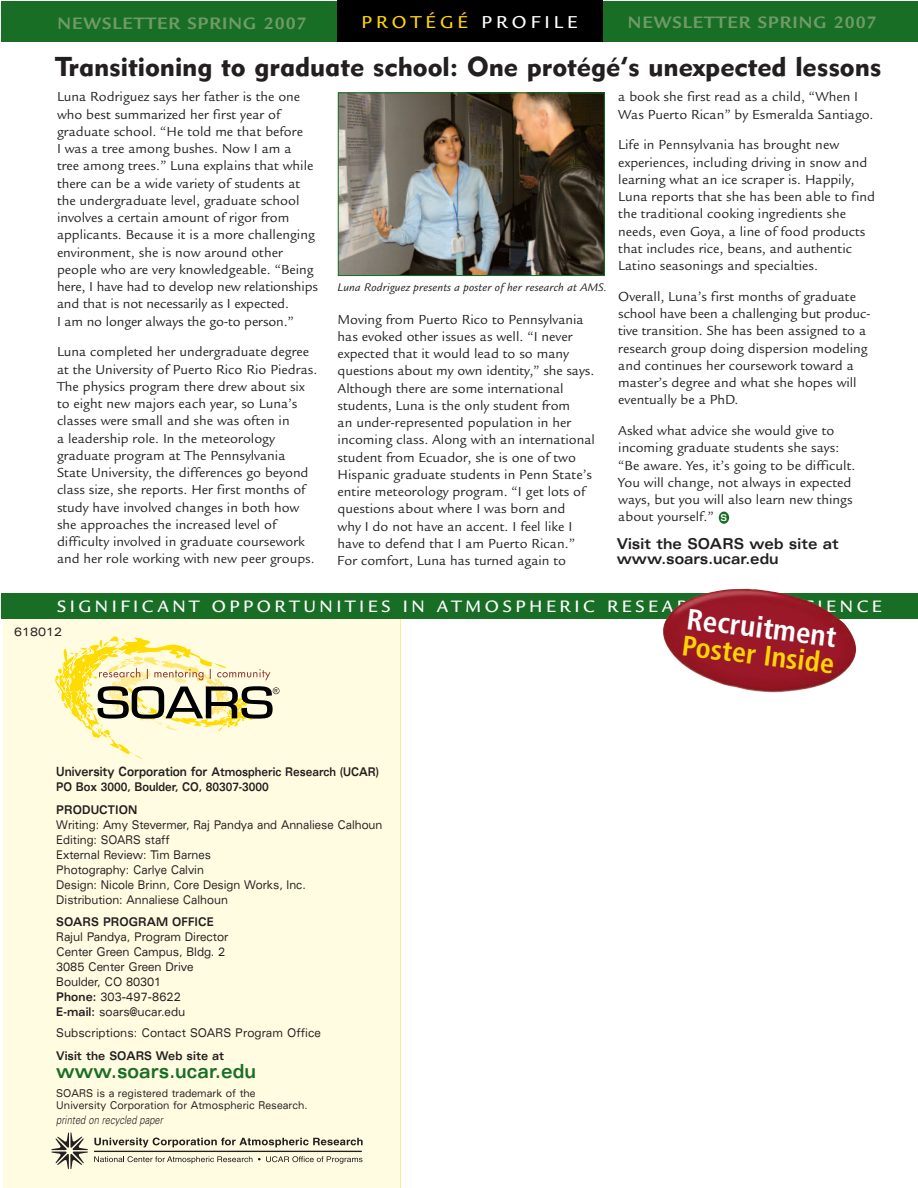
<style>
.page{position:relative;width:918px;height:1188px;background:#fff}
.page>*{position:absolute;margin:0;border:0;box-sizing:border-box;transform-origin:0 0}
.t1{font:700 condensed 29.4px "Frutiger";color:#fff}
.t2{font:700 condensed 28.2px "Frutiger";color:#fed503}
.t3{font:27px "Geometric 415 BT Black A";color:#231f20}
.t4{font:700 expanded 19.5px "Univers";letter-spacing:.005em;color:#196e26;scale:.8 1}
.t5{font:500 18.75px "Legacy Sans";letter-spacing:.225em;color:#fed503}
.t6{font:500 18px "Legacy Sans";letter-spacing:.2em;color:#fff}
.t7{font:700 18px "Legacy Sans";letter-spacing:.055em;color:#709b68}
.t8{font:700 expanded 15px/15px "Univers";color:#231f20;scale:.85 1}
.t9{font:14.25px/17.2px "Legacy Sans";color:#231f20}
.t10{font:expanded 12px/15px "Univers";color:#231f20;scale:.78 1}
.t11{font:expanded 12px/15px "Univers";color:#231f20;scale:.8 1}
.t12{font:700 expanded 12px/15px "Univers";color:#231f20;scale:.75 1}
.t13{font:700 expanded 12px "Univers";color:#231f20;scale:.8 1}
.t14{font:italic 12px "Legacy Sans";letter-spacing:.015em;color:#231f20}
.t15{font:expanded 12px "Univers";color:#231f20;scale:.9 1}
.t16{font:italic 300 11.7px "Univers";color:#231f20;scale:.8 1}
.t17{font:expanded 10.8px/12px "Univers";letter-spacing:.005em;color:#231f20;scale:.8 1}
.s1{color:#fff}
.s2{font-family:"Eurostile";font-weight:600;font-size:9px;color:#fff}
.s3{font-size:12.75px}
.s4{font-weight:700}
</style>
<div class="page">
<div style="left:3px;top:611px;width:398px;height:577px;background:#fffce1"></div>
<div style="left:1px;top:1px;width:917px;height:41px;background:#196e26"></div>
<svg style="left:51px;top:1132px;width:312px;height:37px"></svg>
<div style="left:719px;top:512px;width:10px;height:12px;background:#196e26;border-radius:50%"></div>
<div style="left:337px;top:0;width:266px;height:42px;background:#000"></div>
<img style="left:340px;top:95px;width:263px;height:179px">
<div style="left:338px;top:93px;width:267px;height:183px;border:1px solid #196e26"></div>
<hr style="left:400px;top:607px;width:1px;height:581px;background:#ffe894">
<div style="left:1px;top:593px;width:917px;height:26px;background:#196e26"></div>
<img style="left:663px;top:589px;width:194px;height:104px">
<svg style="left:55px;top:636px;width:225px;height:123px"></svg>
<h3 class="t5" style="left:361px;top:16px;width:218px">PROTÉGÉ <span class="s1">PROFILE</span></h3>
<p class="t7" style="left:58px;top:17px;width:251px">NEWSLETTER SPRING 2007</p>
<p class="t7" style="left:628px;top:16px;width:251px">NEWSLETTER SPRING 2007</p>
<h3 class="t3" style="left:55px;top:56px;width:828px">Transitioning to graduate school: One protégé’s unexpected lessons</h3>
<p class="t9" style="left:618px;top:90px;width:257px">a book she first read as a child, “When I<br>Was Puerto Rican” by Esmeralda Santiago.</p>
<p class="t9" style="left:618px;top:138px;width:258px">Life in Pennsylvania has brought new experiences, including driving in snow and learning what an ice scraper is. Happily, Luna reports that she has been able to find the traditional cooking ingredients she needs, even Goya, a line of food products that includes rice, beans, and authentic Latino seasonings and specialties.</p>
<p class="t9" style="left:618px;top:289px;width:254px">Overall, Luna’s first months of graduate school have been a challenging but produc&shy;tive transition. She has been assigned to a research group doing dispersion modeling and continues her coursework toward a master’s degree and what she hopes will eventually be a PhD.</p>
<p class="t9" style="left:618px;top:423px;width:239px">Asked what advice she would give to incoming graduate students she says: “Be aware. Yes, it’s going to be difficult.<br>You will change, not always in expected ways, but you will also learn new things about yourself.” <span class="s2">S</span></p>
<p class="t9" style="left:57px;top:90px;width:263px">Luna Rodriguez says her father is the one who best summarized her first year of graduate school. “He told me that before<br>I was a tree among bushes. Now I am a<br>tree among trees.” Luna explains that while there can be a wide variety of students at the undergraduate level, graduate school involves a certain amount of rigor from applicants. Because it is a more challenging environment, she is now around other people who are very knowledgeable. “Being here, I have had to develop new relationships and that is not necessarily as I expected.<br>I am no longer always the go-to person.”</p>
<p class="t9" style="left:57px;top:345px;width:262px">Luna completed her undergraduate degree at the University of Puerto Rico Rio Piedras.<br>The physics program there drew about six to eight new majors each year, so Luna’s classes were small and she was often in<br>a leadership role. In the meteorology graduate program at The Pennsylvania State University, the differences go beyond class size, she reports. Her first months of study have involved changes in both how she approaches the increased level of difficulty involved in graduate coursework and her role working with new peer groups.</p>
<p class="t14" style="left:338px;top:283px;width:271px">Luna Rodriguez presents a poster of her research at AMS.</p>
<p class="t9" style="left:338px;top:312px;width:259px">Moving from Puerto Rico to Pennsylvania has evoked other issues as well. “I never expected that it would lead to so many questions about my own identity,” she says.<br>Although there are some international students, Luna is the only student from<br>an under-represented population in her incoming class. Along with an international student from Ecuador, she is one of two Hispanic graduate students in Penn State’s entire meteorology program. “I get lots of questions about where I was born and<br>why I do not have an accent. I feel like I have to defend that I am Puerto Rican.” For comfort, Luna has turned again to</p>
<p class="t8" style="left:617px;top:538px;width:263px">Visit the SOARS web site at www.soars.ucar.edu</p>
<p class="t6" style="left:57px;top:599px;width:826px">SIGNIFICANT OPPORTUNITIES IN ATMOSPHERIC RESEARCH AND SCIENCE</p>
<h1 class="t1" style="left:688px;top:607px;width:152px;rotate:7deg">Recruitment</h1>
<p class="t15" style="left:14px;top:627px;width:55px">618012</p>
<h2 class="t2" style="left:684px;top:634px;width:155px;rotate:7deg">Poster Inside</h2>
<p class="t12" style="left:56px;top:766px;width:432px"><span class="s3">University Corporation for</span> Atmospheric Research (UCAR)<br>PO Box 3000, Boulder, CO, 80307-3000</p>
<p class="t13" style="left:56px;top:805px;width:103px">PRODUCTION</p>
<p class="t10" style="left:56px;top:818px;width:420px">Writing: Amy Stevermer, Raj Pandya and Annaliese Calhoun Editing: SOARS staff<br>External Review: Tim Barnes<br>Photography: Carlye Calvin<br>Design: Nicole Brinn, Core Design Works, Inc.<br>Distribution: Annaliese Calhoun</p>
<p class="t13" style="left:56px;top:918px;width:198px">SOARS PROGRAM OFFICE</p>
<p class="t11" style="left:56px;top:931px;width:217px">Rajul Pandya, Program Director<br>Center Green Campus, Bldg. 2<br>3085 Center Green Drive<br>Boulder, CO 80301<br><span class="s4">Phone:</span> 303-497-8622<br><span class="s4">E-mail:</span> soars@ucar.edu</p>
<p class="t11" style="left:56px;top:1027px;width:332px">Subscriptions: Contact SOARS Program Office</p>
<p class="t13" style="left:56px;top:1051px;width:212px">Visit the SOARS Web site at</p>
<h3 class="t4" style="left:56px;top:1064px;width:251px">www.soars.ucar.edu</h3>
<p class="t17" style="left:56px;top:1088px;width:316px">SOARS is a registered trademark of the<br>University Corporation for Atmospheric Research.</p>
<p class="t16" style="left:56px;top:1116px;width:137px">printed on recycled paper</p>
</div>
